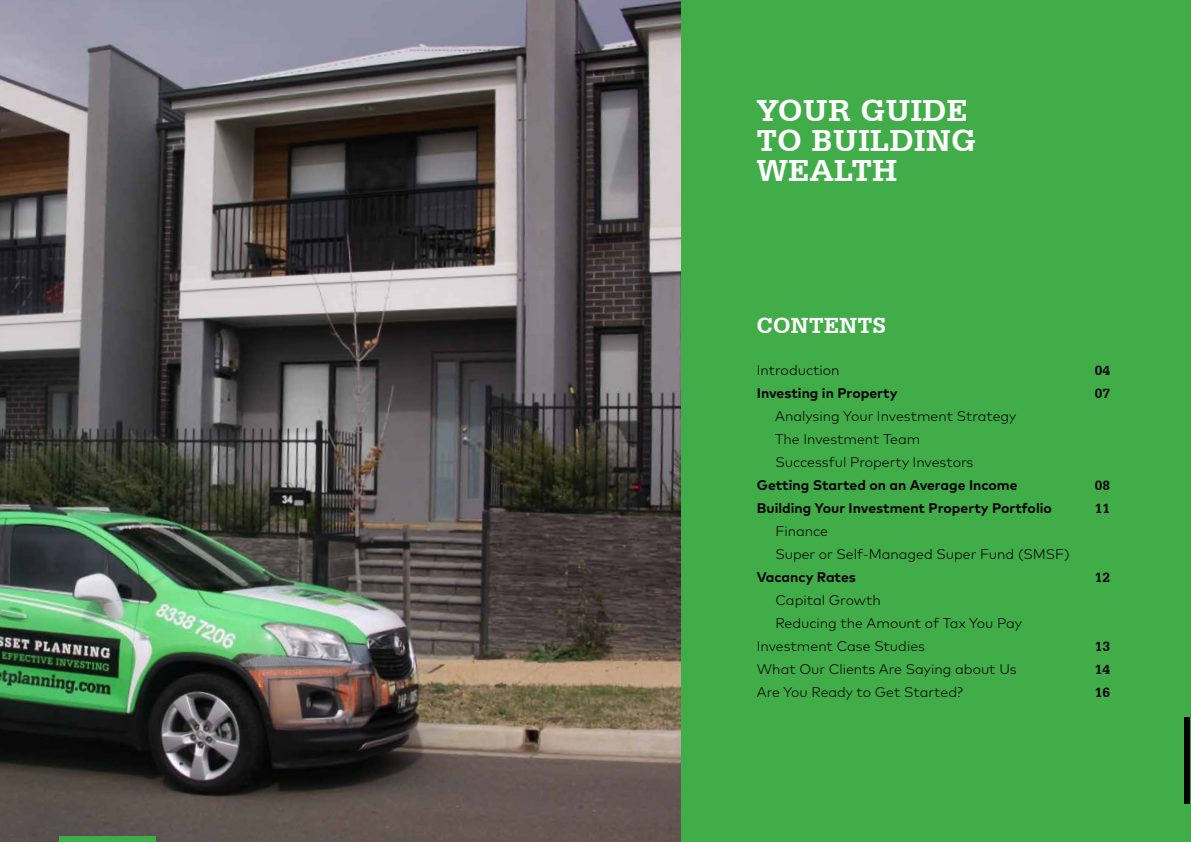
<style>
.page{position:relative;width:1191px;height:842px;background:#fff}
.page>*{position:absolute;margin:0;border:0;box-sizing:border-box;transform-origin:0 0}
.t1{font:700 32px/30px "Serifa BT";letter-spacing:.02em;color:#fff}
.t2{font:700 23px "Serifa BT";letter-spacing:.02em;color:#fff}
.t3{font:300 14px/23px "Mark OT";color:#000}
.t4{font:700 14px "Mark OT";color:#000}
.t5{font:700 14px "Serifa BT";color:#000}
</style>
<div class="page">
<div style="left:595px;top:0;width:596px;height:842px;background:#41ad49"></div>
<img style="left:0;top:0;width:680px;height:842px">
<div style="left:1184px;top:717px;width:5px;height:86px;background:#000"></div>
<div style="left:60px;top:836px;width:96px;height:6px;background:#41ad49"></div>
<h1 class="t1" style="left:757px;top:94px;width:221px">YOUR GUIDE<br>TO BUILDING<br>WEALTH</h1>
<h2 class="t2" style="left:757px;top:311px;width:131px">CONTENTS</h2>
<p class="t3" style="left:757px;top:359px;width:84px">Introduction</p>
<p class="t5" style="left:1095px;top:362px;width:17px">04</p>
<p class="t4" style="left:757px;top:384px;width:142px">Investing in Property</p>
<p class="t5" style="left:1095px;top:385px;width:17px">07</p>
<p class="t3" style="left:775px;top:405px;width:243px">Analysing Your Investment Strategy<br>The Investment Team<br>Successful Property Investors</p>
<p class="t4" style="left:757px;top:476px;width:262px">Getting Started on an Average Income</p>
<p class="t5" style="left:1095px;top:477px;width:17px">08</p>
<p class="t4" style="left:757px;top:499px;width:296px">Building Your Investment Property Portfolio</p>
<p class="t5" style="left:1095px;top:500px;width:17px">11</p>
<p class="t3" style="left:775px;top:520px;width:296px">Finance<br>Super or Self-Managed Super Fund (SMSF)</p>
<p class="t4" style="left:757px;top:568px;width:101px">Vacancy Rates</p>
<p class="t5" style="left:1095px;top:569px;width:17px">12</p>
<p class="t3" style="left:775px;top:589px;width:107px">Capital Growth</p>
<p class="t3" style="left:775px;top:612px;width:248px">Reducing the Amount of Tax You Pay</p>
<p class="t3" style="left:757px;top:635px;width:170px">Investment Case Studies</p>
<p class="t5" style="left:1095px;top:638px;width:17px">13</p>
<p class="t3" style="left:757px;top:658px;width:261px">What Our Clients Are Saying about Us</p>
<p class="t5" style="left:1095px;top:661px;width:17px">14</p>
<p class="t3" style="left:757px;top:681px;width:208px">Are You Ready to Get Started?</p>
<p class="t5" style="left:1095px;top:684px;width:17px">16</p>
</div>
